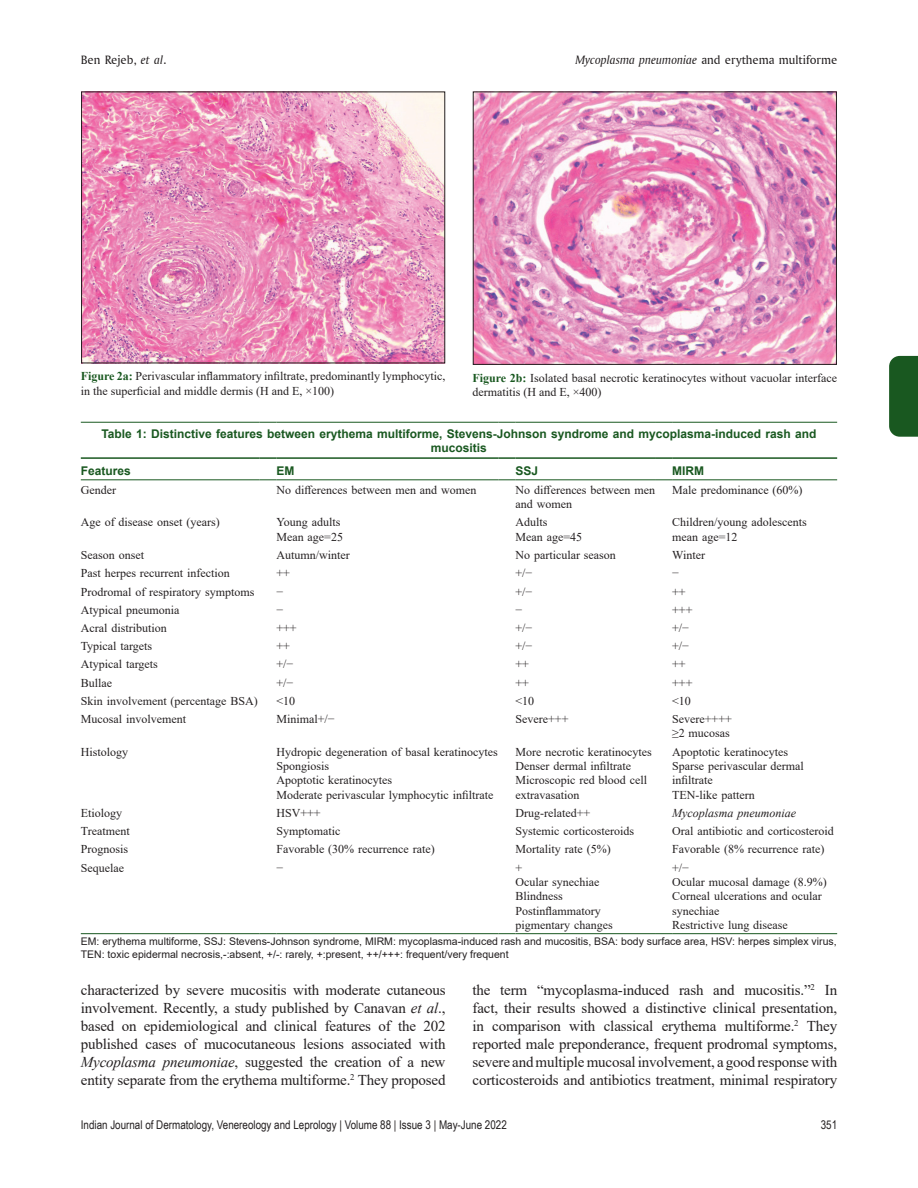
<style>
.page{position:relative;width:918px;height:1188px;background:#fff}
.page>*{position:absolute;margin:0;border:0;box-sizing:border-box;transform-origin:0 0}
.t1{font:15px/18px "Times New Roman";letter-spacing:-.01em;color:#231f20;text-align:justify}
.t2{font:12.75px "Amerigo BT Roman A";color:#231f20}
.t3{font:12px/14.4px "Times New Roman";color:#231f20}
.t4{font:700 12px/14.4px "Arial";color:#195820;text-align:center}
.t5{font:12px "Arial Narrow";color:#231f20}
.t6{font:italic 12px "Times New Roman";color:#231f20}
.t7{font:10.5px/12.6px "Arial";color:#231f20}
.s1{font-family:"Amerigo BT Italic A"}
.s2{font-weight:700;color:#195820}
.s3{font-style:italic}
</style>
<div class="page">
<div style="left:889px;top:356px;width:29px;height:81px;background:#195820"></div>
<img style="left:83px;top:94px;width:360px;height:267px">
<div style="left:81px;top:92px;width:364px;height:271px;border:1px solid #231f20"></div>
<img style="left:475px;top:94px;width:360px;height:269px">
<div style="left:473px;top:92px;width:364px;height:273px;border:1px solid #231f20"></div>
<hr style="left:81px;top:933px;width:178px;height:1px;background:#195820">
<svg style="left:259px;top:933px;width:17px;height:1px"></svg>
<hr style="left:276px;top:933px;width:222px;height:1px;background:#195820">
<svg style="left:498px;top:933px;width:18px;height:1px"></svg>
<hr style="left:516px;top:933px;width:139px;height:1px;background:#195820">
<svg style="left:655px;top:933px;width:17px;height:1px"></svg>
<hr style="left:672px;top:933px;width:165px;height:1px;background:#195820">
<hr style="left:81px;top:479px;width:178px;height:1px;background:#195820">
<svg style="left:259px;top:479px;width:17px;height:1px"></svg>
<hr style="left:276px;top:479px;width:222px;height:1px;background:#195820">
<svg style="left:498px;top:479px;width:18px;height:1px"></svg>
<hr style="left:516px;top:479px;width:139px;height:1px;background:#195820">
<svg style="left:655px;top:479px;width:17px;height:1px"></svg>
<hr style="left:672px;top:479px;width:165px;height:1px;background:#195820">
<hr style="left:81px;top:422px;width:178px;height:1px;background:#195820">
<svg style="left:259px;top:422px;width:17px;height:1px"></svg>
<hr style="left:276px;top:422px;width:222px;height:1px;background:#195820">
<svg style="left:498px;top:422px;width:18px;height:1px"></svg>
<hr style="left:516px;top:422px;width:139px;height:1px;background:#195820">
<svg style="left:655px;top:422px;width:17px;height:1px"></svg>
<hr style="left:672px;top:422px;width:165px;height:1px;background:#195820">
<hr style="left:81px;top:457px;width:178px;height:2px;background:#195820">
<svg style="left:259px;top:457px;width:17px;height:2px"></svg>
<hr style="left:276px;top:457px;width:222px;height:2px;background:#195820">
<svg style="left:498px;top:457px;width:18px;height:2px"></svg>
<hr style="left:516px;top:457px;width:139px;height:2px;background:#195820">
<svg style="left:655px;top:457px;width:17px;height:2px"></svg>
<hr style="left:672px;top:457px;width:165px;height:2px;background:#195820">
<p class="t2" style="left:81px;top:52px;width:87px">Ben Rejeb, <span class="s1">et al</span>.</p>
<p class="t2" style="left:575px;top:52px;width:263px"><span class="s1">Mycoplasma pneumoniae</span> and erythema multiforme</p>
<p class="t3" style="left:81px;top:369px;width:366px"><span class="s2">Figure 2a:</span> Perivascular inflammatory infiltrate, predominantly lymphocytic, in the superficial and middle dermis (H and E, ×100)</p>
<p class="t3" style="left:473px;top:370px;width:366px"><span class="s2">Figure 2b:</span> Isolated basal necrotic keratinocytes without vacuolar interface dermatitis (H and E, ×400)</p>
<p class="t4" style="left:101px;top:427px;width:717px">Table 1: Distinctive features between erythema multiforme, Stevens‑Johnson syndrome and mycoplasma‑induced rash and mucositis</p>
<p class="t4" style="left:81px;top:464px;width:52px">Features</p>
<p class="t4" style="left:276px;top:464px;width:19px">EM</p>
<p class="t4" style="left:516px;top:464px;width:24px">SSJ</p>
<p class="t4" style="left:672px;top:464px;width:33px">MIRM</p>
<p class="t3" style="left:81px;top:482px;width:37px">Gender</p>
<p class="t3" style="left:276px;top:482px;width:202px">No differences between men and women</p>
<p class="t3" style="left:516px;top:482px;width:141px">No differences between men and women</p>
<p class="t3" style="left:672px;top:482px;width:132px">Male predominance (60%)</p>
<p class="t3" style="left:81px;top:515px;width:140px">Age of disease onset (years)</p>
<p class="t3" style="left:276px;top:515px;width:68px">Young adults<br>Mean age=25</p>
<p class="t3" style="left:516px;top:515px;width:68px">Adults<br>Mean age=45</p>
<p class="t3" style="left:672px;top:515px;width:136px">Children/young adolescents mean age=12</p>
<p class="t3" style="left:81px;top:547px;width:65px">Season onset</p>
<p class="t3" style="left:276px;top:547px;width:75px">Autumn/winter</p>
<p class="t3" style="left:516px;top:547px;width:102px">No particular season</p>
<p class="t3" style="left:672px;top:547px;width:34px">Winter</p>
<p class="t3" style="left:81px;top:566px;width:150px">Past herpes recurrent infection</p>
<p class="t3" style="left:276px;top:566px;width:15px">++</p>
<p class="t3" style="left:516px;top:566px;width:18px">+/−</p>
<p class="t3" style="left:672px;top:566px;width:8px">−</p>
<p class="t3" style="left:81px;top:584px;width:175px">Prodromal of respiratory symptoms</p>
<p class="t3" style="left:276px;top:584px;width:8px">−</p>
<p class="t3" style="left:516px;top:584px;width:18px">+/−</p>
<p class="t3" style="left:672px;top:584px;width:15px">++</p>
<p class="t3" style="left:81px;top:602px;width:100px">Atypical pneumonia</p>
<p class="t3" style="left:276px;top:602px;width:8px">−</p>
<p class="t3" style="left:516px;top:602px;width:8px">−</p>
<p class="t3" style="left:672px;top:602px;width:22px">+++</p>
<p class="t3" style="left:81px;top:620px;width:87px">Acral distribution</p>
<p class="t3" style="left:276px;top:620px;width:22px">+++</p>
<p class="t3" style="left:516px;top:620px;width:18px">+/−</p>
<p class="t3" style="left:672px;top:620px;width:18px">+/−</p>
<p class="t3" style="left:81px;top:639px;width:73px">Typical targets</p>
<p class="t3" style="left:276px;top:639px;width:15px">++</p>
<p class="t3" style="left:516px;top:639px;width:18px">+/−</p>
<p class="t3" style="left:672px;top:639px;width:18px">+/−</p>
<p class="t3" style="left:81px;top:657px;width:78px">Atypical targets</p>
<p class="t3" style="left:276px;top:657px;width:18px">+/−</p>
<p class="t3" style="left:516px;top:657px;width:15px">++</p>
<p class="t3" style="left:672px;top:657px;width:15px">++</p>
<p class="t3" style="left:81px;top:675px;width:33px">Bullae</p>
<p class="t3" style="left:276px;top:675px;width:18px">+/−</p>
<p class="t3" style="left:516px;top:675px;width:15px">++</p>
<p class="t3" style="left:672px;top:675px;width:22px">+++</p>
<p class="t3" style="left:81px;top:693px;width:178px">Skin involvement (percentage BSA)</p>
<p class="t3" style="left:276px;top:693px;width:20px">&lt;10</p>
<p class="t3" style="left:516px;top:693px;width:20px">&lt;10</p>
<p class="t3" style="left:672px;top:693px;width:20px">&lt;10</p>
<p class="t3" style="left:81px;top:711px;width:107px">Mucosal involvement</p>
<p class="t3" style="left:276px;top:711px;width:60px">Minimal+/−</p>
<p class="t3" style="left:516px;top:711px;width:54px">Severe+++</p>
<p class="t3" style="left:672px;top:711px;width:61px">Severe++++ ≥2 mucosas</p>
<p class="t3" style="left:81px;top:744px;width:49px">Histology</p>
<p class="t3" style="left:276px;top:744px;width:223px">Hydropic degeneration of basal keratinocytes Spongiosis<br>Apoptotic keratinocytes<br>Moderate perivascular lymphocytic infiltrate</p>
<p class="t3" style="left:516px;top:744px;width:138px">More necrotic keratinocytes<br>Denser dermal infiltrate<br>Microscopic red blood cell extravasation</p>
<p class="t3" style="left:672px;top:744px;width:133px">Apoptotic keratinocytes<br>Sparse perivascular dermal infiltrate<br>TEN‑like pattern</p>
<p class="t3" style="left:81px;top:805px;width:43px">Etiology</p>
<p class="t3" style="left:276px;top:805px;width:46px">HSV+++</p>
<p class="t3" style="left:516px;top:805px;width:76px">Drug‑related++</p>
<p class="t6" style="left:672px;top:805px;width:125px">Mycoplasma pneumoniae</p>
<p class="t3" style="left:81px;top:824px;width:50px">Treatment</p>
<p class="t3" style="left:276px;top:824px;width:66px">Symptomatic</p>
<p class="t3" style="left:516px;top:824px;width:120px">Systemic corticosteroids</p>
<p class="t3" style="left:672px;top:824px;width:163px">Oral antibiotic and corticosteroid</p>
<p class="t3" style="left:81px;top:842px;width:49px">Prognosis</p>
<p class="t3" style="left:276px;top:842px;width:160px">Favorable (30% recurrence rate)</p>
<p class="t3" style="left:516px;top:842px;width:97px">Mortality rate (5%)</p>
<p class="t3" style="left:672px;top:842px;width:154px">Favorable (8% recurrence rate)</p>
<p class="t3" style="left:81px;top:860px;width:45px">Sequelae</p>
<p class="t3" style="left:276px;top:860px;width:8px">−</p>
<p class="t3" style="left:516px;top:860px;width:99px">+<br>Ocular synechiae<br>Blindness<br>Postinflammatory pigmentary changes</p>
<p class="t3" style="left:672px;top:860px;width:156px">+/−<br>Ocular mucosal damage (8.9%)<br>Corneal ulcerations and ocular synechiae<br>Restrictive lung disease</p>
<p class="t7" style="left:81px;top:935px;width:757px">EM: erythema multiforme, SSJ: Stevens‑Johnson syndrome, MIRM: mycoplasma‑induced rash and mucositis, BSA: body surface area, HSV: herpes simplex virus,<br>TEN: toxic epidermal necrosis,‑:absent, +/‑: rarely, +:present, ++/+++: frequent/very frequent</p>
<p class="t1" style="left:81px;top:980px;width:366px">characterized by severe mucositis with moderate cutaneous involvement. Recently, a study published by Canavan <span class="s3">et al</span>., based on epidemiological and clinical features of the 202 published cases of mucocutaneous lesions associated with <span class="s3">Mycoplasma pneumoniae</span>, suggested the creation of a new entity separate from the erythema multiforme.<sup>2</sup> They proposed</p>
<p class="t1" style="left:473px;top:980px;width:366px">the term “mycoplasma‑induced rash and mucositis.”<sup>2</sup> In fact, their results showed a distinctive clinical presentation, in comparison with classical erythema multiforme.<sup>2</sup> They reported male preponderance, frequent prodromal symptoms, severe and multiple mucosal involvement, a good response with corticosteroids and antibiotics treatment, minimal respiratory</p>
<p class="t5" style="left:81px;top:1116px;width:427px">Indian Journal of Dermatology, Venereology and Leprology | Volume 88 | Issue 3 | May-June 2022</p>
<p class="t5" style="left:821px;top:1116px;width:18px">351</p>
</div>
